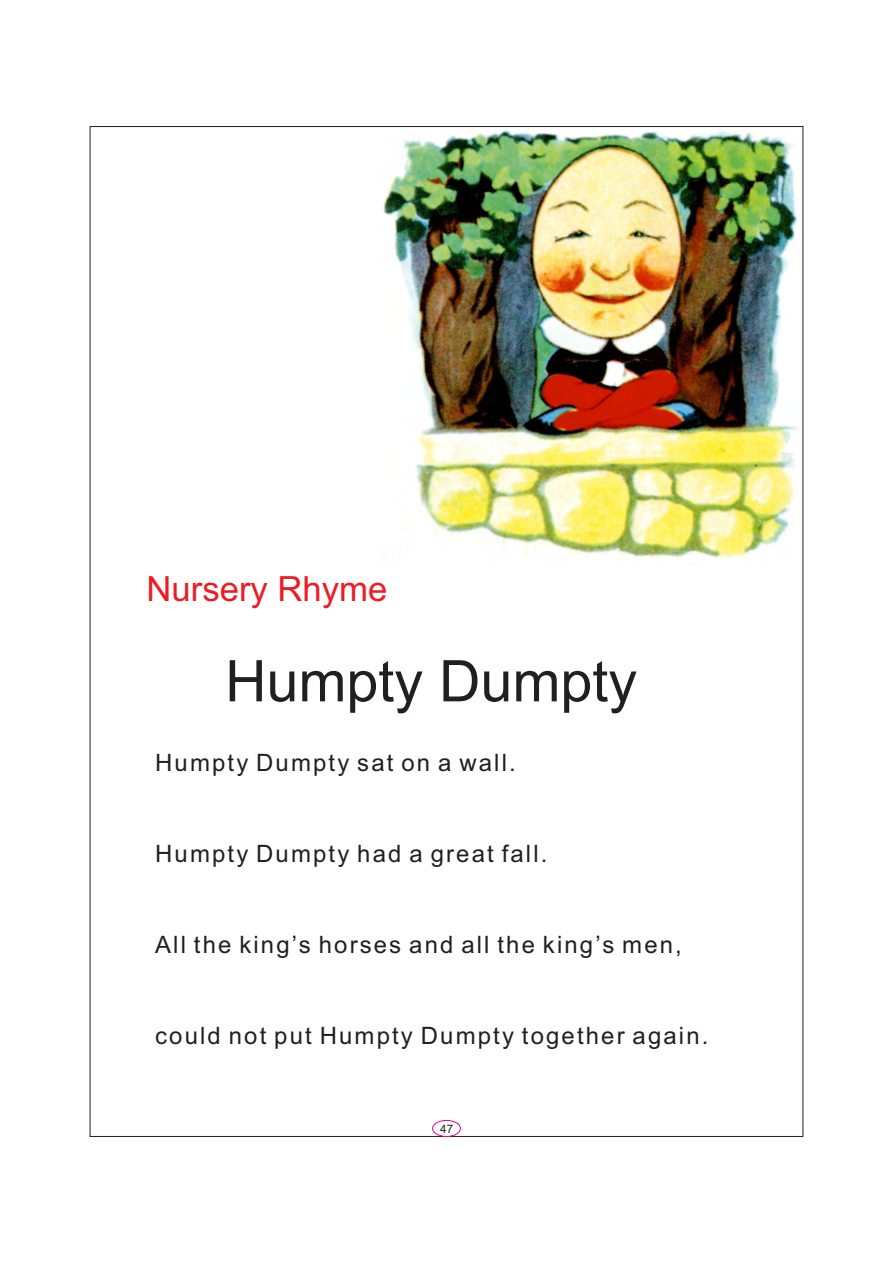
<style>
.page{position:relative;width:893px;height:1263px;background:#fff}
.page>*{position:absolute;margin:0;border:0;box-sizing:border-box;transform-origin:0 0}
.t1{font:57.45px "Arial";color:#231f20}
.t2{font:34.65px "Arial";color:#ed1c24}
.t3{font:24px "Arial";letter-spacing:.09em;color:#231f20}
.t4{font:11.7px "Arial";color:#231f20}
</style>
<div class="page">
<img style="left:383px;top:130px;width:415px;height:429px">
<div style="left:432px;top:1120px;width:29px;height:17px;background:#fff;border:1px solid #ec008c;border-radius:50%"></div>
<h2 class="t2" style="left:147px;top:576px;width:242px">Nursery Rhyme</h2>
<h1 class="t1" style="left:225px;top:659px;width:413px">Humpty Dumpty</h1>
<p class="t3" style="left:155px;top:753px;width:362px">Humpty Dumpty sat on a wall.</p>
<p class="t3" style="left:155px;top:845px;width:394px">Humpty Dumpty had a great fall.</p>
<p class="t3" style="left:155px;top:936px;width:528px">All the king’s horses and all the king’s men,</p>
<p class="t3" style="left:155px;top:1027px;width:555px">could not put Humpty Dumpty together again.</p>
<p class="t4" style="left:440px;top:1124px;width:14px">47</p>
</div>
